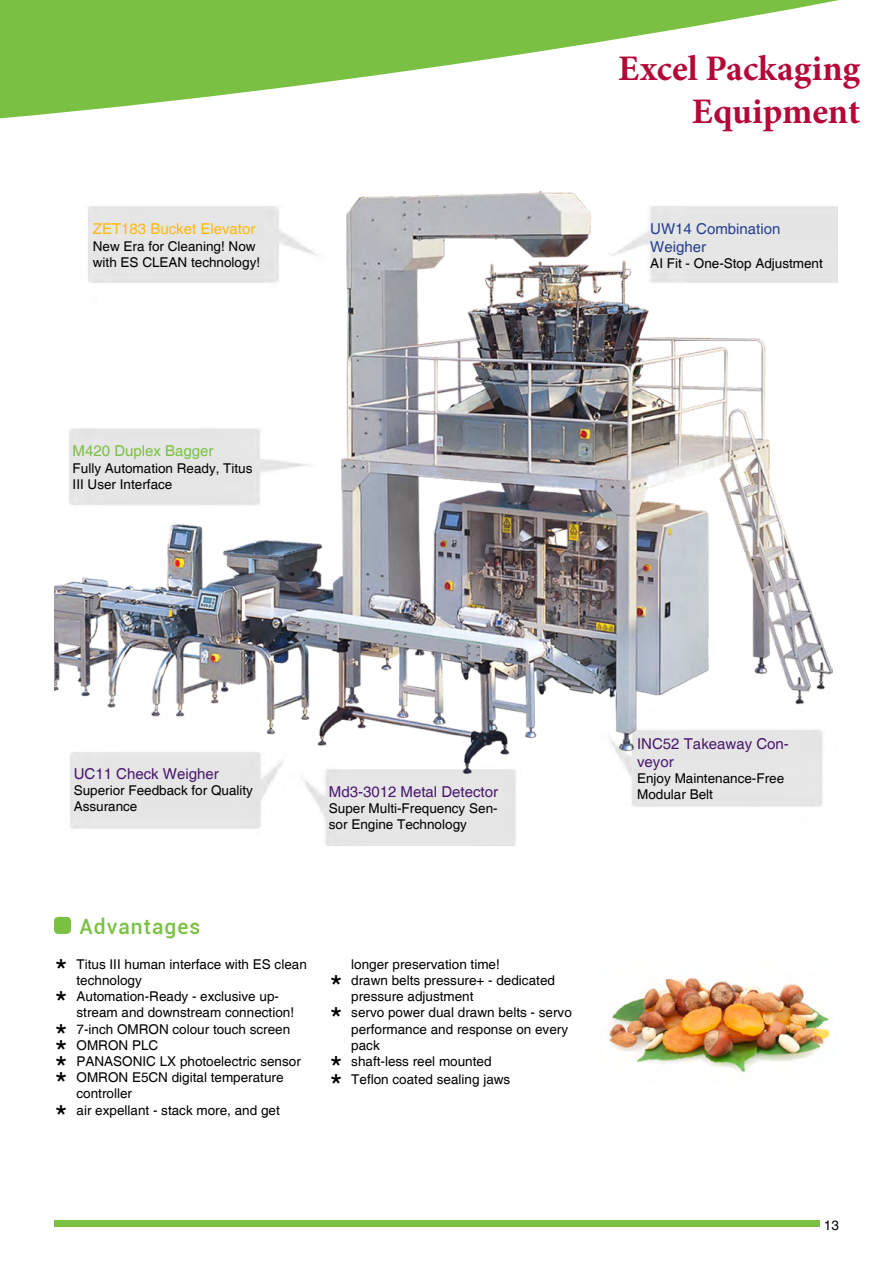
<style>
.page{position:relative;width:893px;height:1263px;background:#fff}
.page>*{position:absolute;margin:0;border:0;box-sizing:border-box;transform-origin:0 0}
.t1{font:700 36px/43.2px "Minion Pro";color:#b30838;text-align:right}
.t2{font:500 21px "Roboto";letter-spacing:.05em;color:#7ac143}
.t3{font:15px/18px "Helvetica";color:#49176d}
.t4{font:15px/18px "Helvetica";color:#25408f}
.t5{font:15px "Helvetica";color:#fdb913}
.t6{font:15px "Helvetica";color:#7ac143}
.t7{font:13.5px/16.2px "Helvetica";color:#000}
</style>
<div class="page">
<svg style="left:0;top:0;width:839px;height:119px;fill:#7ac143"></svg>
<div style="left:54px;top:1220px;width:765px;height:7px;background:#7ac143"></div>
<img style="left:54px;top:191px;width:530px;height:501px">
<img style="left:55px;top:205px;width:783px;height:641px">
<div style="left:54px;top:917px;width:17px;height:17px;background:#7ac143;border-radius:4px"></div>
<img style="left:608px;top:976px;width:222px;height:97px">
<p class="t5" style="left:93px;top:220px;width:164px">ZET183 Bucket Elevator</p>
<p class="t7" style="left:93px;top:238px;width:169px">New Era for Cleaning! Now with ES CLEAN technology!</p>
<p class="t6" style="left:73px;top:442px;width:142px">M420 Duplex Bagger</p>
<p class="t7" style="left:73px;top:460px;width:181px">Fully Automation Ready, Titus<br>III User Interface</p>
<h1 class="t1" style="left:618px;top:47px;width:243px">Excel Packaging<br>Equipment</h1>
<p class="t4" style="left:650px;top:220px;width:132px">UW14 Combination<br>Weigher</p>
<p class="t7" style="left:650px;top:255px;width:174px">AI Fit - One-Stop Adjustment</p>
<p class="t3" style="left:74px;top:765px;width:147px">UC11 Check Weigher</p>
<p class="t7" style="left:74px;top:783px;width:181px">Superior Feedback for Quality<br>Assurance</p>
<p class="t3" style="left:637px;top:735px;width:153px">INC52 Takeaway Con&shy;veyor</p>
<p class="t7" style="left:637px;top:770px;width:149px">Enjoy Maintenance-Free</p>
<p class="t3" style="left:329px;top:783px;width:171px">Md3-3012 Metal Detector</p>
<p class="t7" style="left:637px;top:787px;width:77px">Modular Belt</p>
<p class="t7" style="left:329px;top:801px;width:170px">Super Multi-Frequency Sen&shy;sor Engine Technology</p>
<h2 class="t2" style="left:80px;top:912px;width:122px">Advantages</h2>
<p class="t7" style="left:76px;top:956px;width:232px">Titus III human interface with ES clean technology<br>Automation-Ready - exclusive up&shy;stream and downstream connection!<br>7-inch OMRON colour touch screen<br>OMRON PLC<br>PANASONIC LX photoelectric sensor<br>OMRON E5CN digital temperature controller<br>air expellant - stack more, and get</p>
<p class="t7" style="left:351px;top:956px;width:222px">longer preservation time!<br>drawn belts pressure+ - dedicated pressure adjustment<br>servo power dual drawn belts - servo performance and response on every pack<br>shaft-less reel mounted</p>
<p class="t7" style="left:351px;top:1071px;width:161px">Teflon coated sealing jaws</p>
<p class="t7" style="left:824px;top:1218px;width:17px">13</p>
</div>
